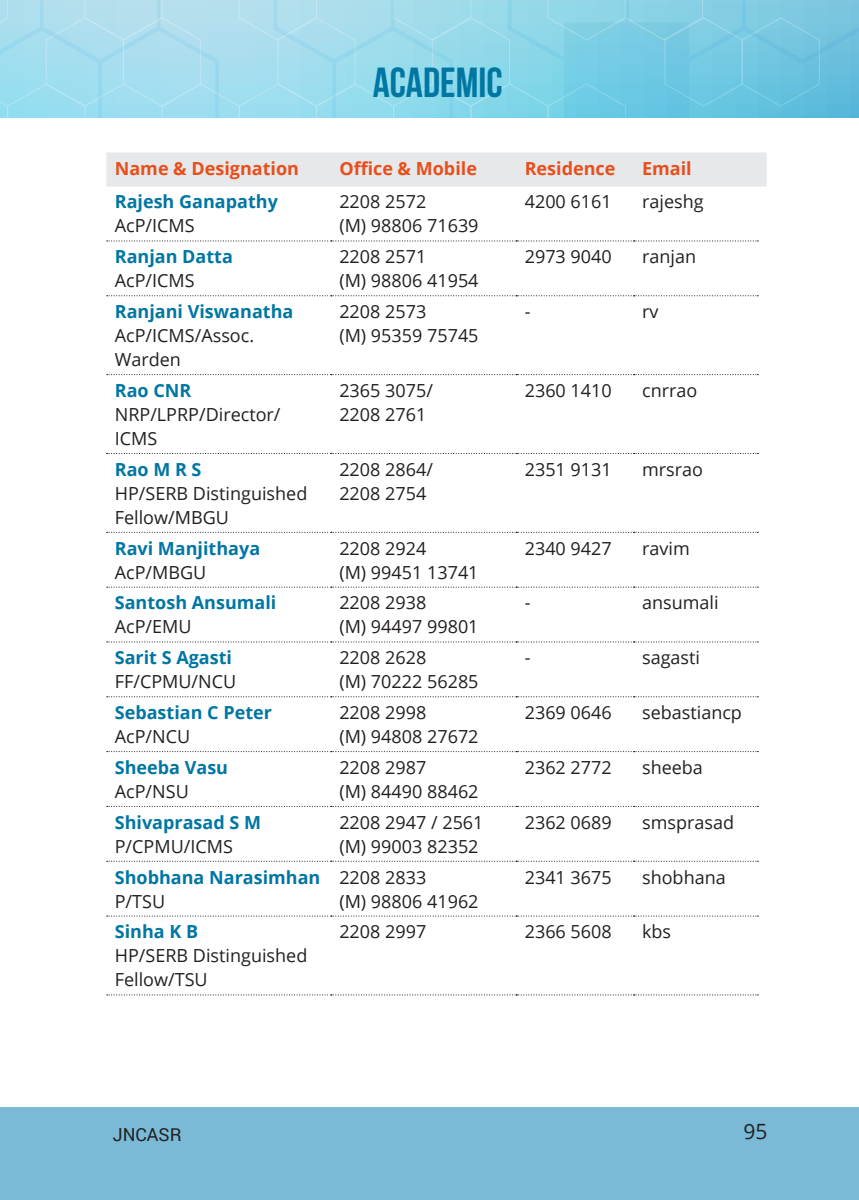
<style>
.page{position:relative;width:859px;height:1200px;background:#fff}
.page>*{position:absolute;margin:0;border:0;box-sizing:border-box;transform-origin:0 0}
.t1{font:42px "Bebas Neue";color:#0076a3}
.t2{font:21px "Open Sans";color:#231f20}
.t3{font:18px/24px "Open Sans";color:#231f20}
.t4{font:700 18px "Open Sans";color:#0076a3}
.t5{font:700 18px "Open Sans";color:#e94e1b}
.t6{font:18px "Roboto";color:#231f20}
</style>
<div class="page">
<svg style="left:0;top:0;width:859px;height:117px;background:#90d5e9"></svg>
<div style="left:0;top:1107px;width:859px;height:92px;background:#7abad6"></div>
<div style="left:106px;top:152px;width:661px;height:34px;background:#e6e8ea"></div>
<svg style="left:107px;top:240px;width:651px;height:1px"></svg>
<svg style="left:107px;top:295px;width:651px;height:1px"></svg>
<svg style="left:107px;top:374px;width:651px;height:1px"></svg>
<svg style="left:107px;top:453px;width:651px;height:1px"></svg>
<svg style="left:107px;top:531px;width:651px;height:1px"></svg>
<svg style="left:107px;top:586px;width:651px;height:1px"></svg>
<svg style="left:107px;top:641px;width:651px;height:1px"></svg>
<svg style="left:107px;top:696px;width:651px;height:1px"></svg>
<svg style="left:107px;top:751px;width:651px;height:1px"></svg>
<svg style="left:107px;top:860px;width:651px;height:1px"></svg>
<svg style="left:107px;top:915px;width:651px;height:1px"></svg>
<svg style="left:107px;top:994px;width:651px;height:1px"></svg>
<p class="t1" style="left:373px;top:60px;width:131px">ACADEMIC</p>
<p class="t5" style="left:115px;top:155px;width:186px">Name &amp; Designation</p>
<p class="t5" style="left:339px;top:155px;width:139px">Office &amp; Mobile</p>
<p class="t5" style="left:525px;top:155px;width:92px">Residence</p>
<p class="t5" style="left:642px;top:155px;width:51px">Email</p>
<p class="t4" style="left:115px;top:189px;width:165px">Rajesh Ganapathy</p>
<p class="t3" style="left:115px;top:213px;width:81px">AcP/ICMS</p>
<p class="t3" style="left:525px;top:189px;width:89px">4200 6161</p>
<p class="t3" style="left:642px;top:189px;width:63px">rajeshg</p>
<p class="t3" style="left:339px;top:189px;width:89px">2208 2572</p>
<p class="t3" style="left:339px;top:213px;width:141px">(M) 98806 71639</p>
<p class="t4" style="left:115px;top:244px;width:120px">Ranjan Datta</p>
<p class="t3" style="left:115px;top:268px;width:81px">AcP/ICMS</p>
<p class="t3" style="left:339px;top:244px;width:89px">2208 2571</p>
<p class="t3" style="left:339px;top:268px;width:141px">(M) 98806 41954</p>
<p class="t3" style="left:525px;top:244px;width:89px">2973 9040</p>
<p class="t3" style="left:642px;top:244px;width:56px">ranjan</p>
<p class="t4" style="left:115px;top:299px;width:180px">Ranjani Viswanatha</p>
<p class="t3" style="left:115px;top:323px;width:141px">AcP/ICMS/Assoc.<br>Warden</p>
<p class="t3" style="left:339px;top:299px;width:89px">2208 2573</p>
<p class="t3" style="left:339px;top:323px;width:141px">(M) 95359 75745</p>
<p class="t3" style="left:525px;top:299px;width:7px">-</p>
<p class="t3" style="left:642px;top:299px;width:18px">rv</p>
<p class="t4" style="left:115px;top:377px;width:78px">Rao CNR</p>
<p class="t3" style="left:115px;top:402px;width:167px">NRP/LPRP/Director/<br>ICMS</p>
<p class="t3" style="left:339px;top:378px;width:95px">2365 3075/</p>
<p class="t3" style="left:339px;top:402px;width:89px">2208 2761</p>
<p class="t3" style="left:525px;top:378px;width:89px">2360 1410</p>
<p class="t3" style="left:642px;top:378px;width:57px">cnrrao</p>
<p class="t4" style="left:115px;top:456px;width:88px">Rao M R S</p>
<p class="t3" style="left:115px;top:480px;width:194px">HP/SERB Distinguished</p>
<p class="t3" style="left:115px;top:504px;width:116px">Fellow/MBGU</p>
<p class="t3" style="left:339px;top:456px;width:95px">2208 2864/</p>
<p class="t3" style="left:339px;top:480px;width:89px">2208 2754</p>
<p class="t3" style="left:525px;top:456px;width:89px">2351 9131</p>
<p class="t3" style="left:642px;top:456px;width:62px">mrsrao</p>
<p class="t4" style="left:115px;top:535px;width:147px">Ravi Manjithaya</p>
<p class="t3" style="left:115px;top:559px;width:93px">AcP/MBGU</p>
<p class="t3" style="left:339px;top:535px;width:89px">2208 2924</p>
<p class="t3" style="left:339px;top:559px;width:141px">(M) 99451 13741</p>
<p class="t3" style="left:525px;top:535px;width:89px">2340 9427</p>
<p class="t3" style="left:642px;top:535px;width:49px">ravim</p>
<p class="t4" style="left:115px;top:590px;width:163px">Santosh Ansumali</p>
<p class="t3" style="left:115px;top:614px;width:78px">AcP/EMU</p>
<p class="t3" style="left:339px;top:590px;width:89px">2208 2938</p>
<p class="t3" style="left:339px;top:614px;width:141px">(M) 94497 99801</p>
<p class="t3" style="left:525px;top:590px;width:7px">-</p>
<p class="t3" style="left:642px;top:590px;width:78px">ansumali</p>
<p class="t4" style="left:115px;top:644px;width:119px">Sarit S Agasti</p>
<p class="t3" style="left:115px;top:669px;width:123px">FF/CPMU/NCU</p>
<p class="t3" style="left:339px;top:645px;width:89px">2208 2628</p>
<p class="t3" style="left:339px;top:669px;width:141px">(M) 70222 56285</p>
<p class="t3" style="left:525px;top:645px;width:7px">-</p>
<p class="t3" style="left:642px;top:645px;width:59px">sagasti</p>
<p class="t4" style="left:115px;top:699px;width:159px">Sebastian C Peter</p>
<p class="t3" style="left:115px;top:724px;width:77px">AcP/NCU</p>
<p class="t3" style="left:339px;top:700px;width:89px">2208 2998</p>
<p class="t3" style="left:339px;top:724px;width:141px">(M) 94808 27672</p>
<p class="t3" style="left:525px;top:700px;width:89px">2369 0646</p>
<p class="t3" style="left:642px;top:700px;width:101px">sebastiancp</p>
<p class="t4" style="left:115px;top:754px;width:115px">Sheeba Vasu</p>
<p class="t3" style="left:115px;top:778px;width:75px">AcP/NSU</p>
<p class="t3" style="left:339px;top:754px;width:89px">2208 2987</p>
<p class="t3" style="left:339px;top:778px;width:141px">(M) 84490 88462</p>
<p class="t3" style="left:525px;top:754px;width:89px">2362 2772</p>
<p class="t3" style="left:642px;top:754px;width:62px">sheeba</p>
<p class="t4" style="left:115px;top:809px;width:148px">Shivaprasad S M</p>
<p class="t3" style="left:115px;top:833px;width:120px">P/CPMU/ICMS</p>
<p class="t3" style="left:339px;top:809px;width:146px">2208 2947 / 2561</p>
<p class="t3" style="left:339px;top:833px;width:141px">(M) 99003 82352</p>
<p class="t3" style="left:525px;top:809px;width:89px">2362 0689</p>
<p class="t3" style="left:642px;top:809px;width:93px">smsprasad</p>
<p class="t4" style="left:115px;top:864px;width:207px">Shobhana Narasimhan</p>
<p class="t3" style="left:115px;top:888px;width:52px">P/TSU</p>
<p class="t3" style="left:339px;top:864px;width:89px">2208 2833</p>
<p class="t3" style="left:339px;top:888px;width:141px">(M) 98806 41962</p>
<p class="t3" style="left:525px;top:864px;width:89px">2341 3675</p>
<p class="t3" style="left:642px;top:864px;width:85px">shobhana</p>
<p class="t4" style="left:115px;top:918px;width:85px">Sinha K B</p>
<p class="t3" style="left:115px;top:943px;width:194px">HP/SERB Distinguished<br>Fellow/TSU</p>
<p class="t3" style="left:339px;top:919px;width:89px">2208 2997</p>
<p class="t3" style="left:525px;top:919px;width:89px">2366 5608</p>
<p class="t3" style="left:642px;top:919px;width:31px">kbs</p>
<p class="t6" style="left:113px;top:1121px;width:70px">JNCASR</p>
<p class="t2" style="left:743px;top:1116px;width:26px">95</p>
</div>
